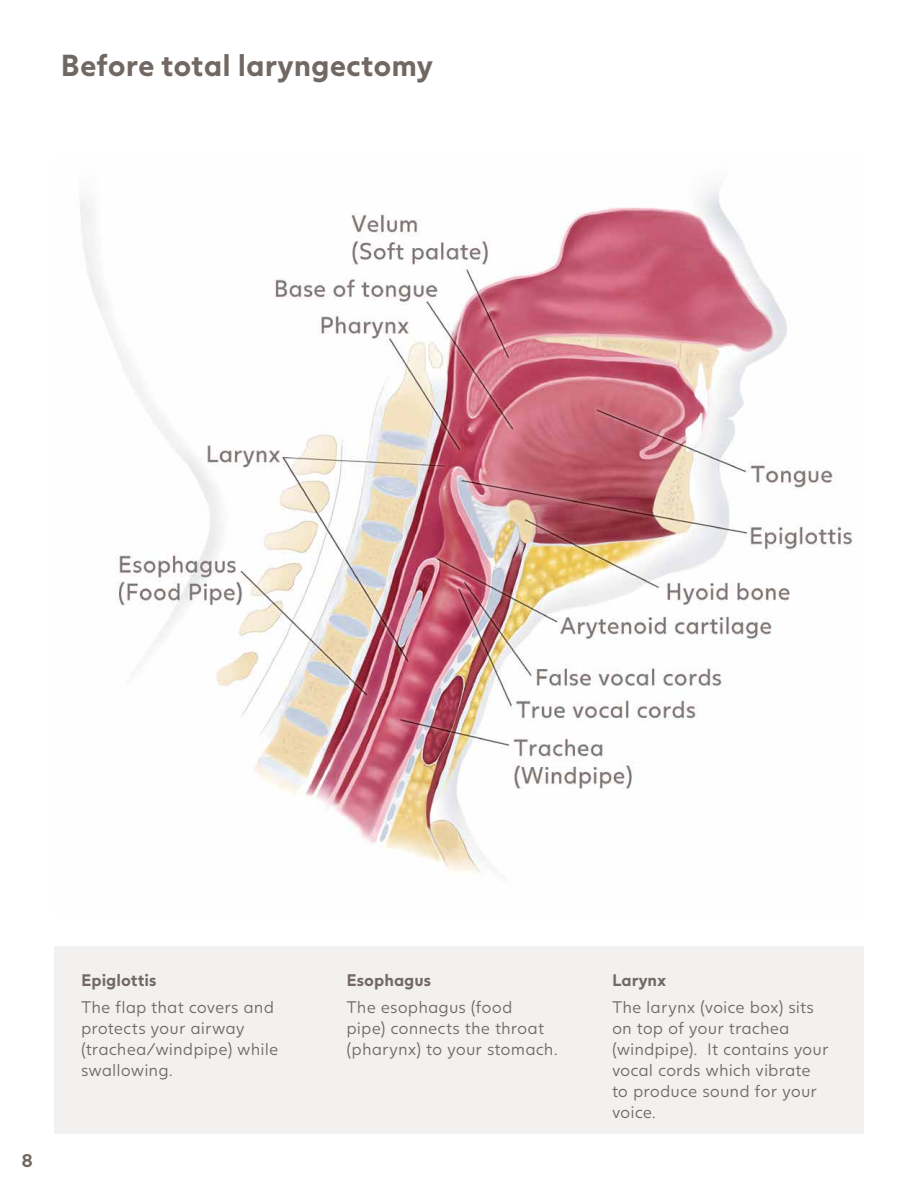
<style>
.page{position:relative;width:918px;height:1188px;background:#fff}
.page>*{position:absolute;margin:0;border:0;box-sizing:border-box;transform-origin:0 0}
.t1{font:700 30px "Juli Sans";color:#716864}
.t2{font:700 18px "Juli Sans";color:#716864}
.t3{font:300 16.5px/21px "Juli Sans";color:#716864}
.t4{font:700 16.5px "Juli Sans";color:#716864}
</style>
<div class="page">
<img style="left:80px;top:187px;width:772px;height:686px">
<div style="left:54px;top:947px;width:810px;height:187px;background:#f3f1ef"></div>
<h1 class="t1" style="left:60px;top:47px;width:374px">Before total laryngectomy</h1>
<p class="t2" style="left:22px;top:1150px;width:13px">8</p>
<p class="t4" style="left:81px;top:970px;width:77px">Epiglottis</p>
<p class="t3" style="left:81px;top:997px;width:199px">The flap that covers and protects your airway (trachea/windpipe) while swallowing.</p>
<p class="t4" style="left:347px;top:970px;width:86px">Esophagus</p>
<p class="t3" style="left:347px;top:997px;width:213px">The esophagus (food<br>pipe) connects the throat (pharynx) to your stomach.</p>
<p class="t4" style="left:612px;top:970px;width:56px">Larynx</p>
<p class="t3" style="left:612px;top:997px;width:218px">The larynx (voice box) sits on top of your trachea (windpipe). It contains your vocal cords which vibrate to produce sound for your voice.</p>
</div>
